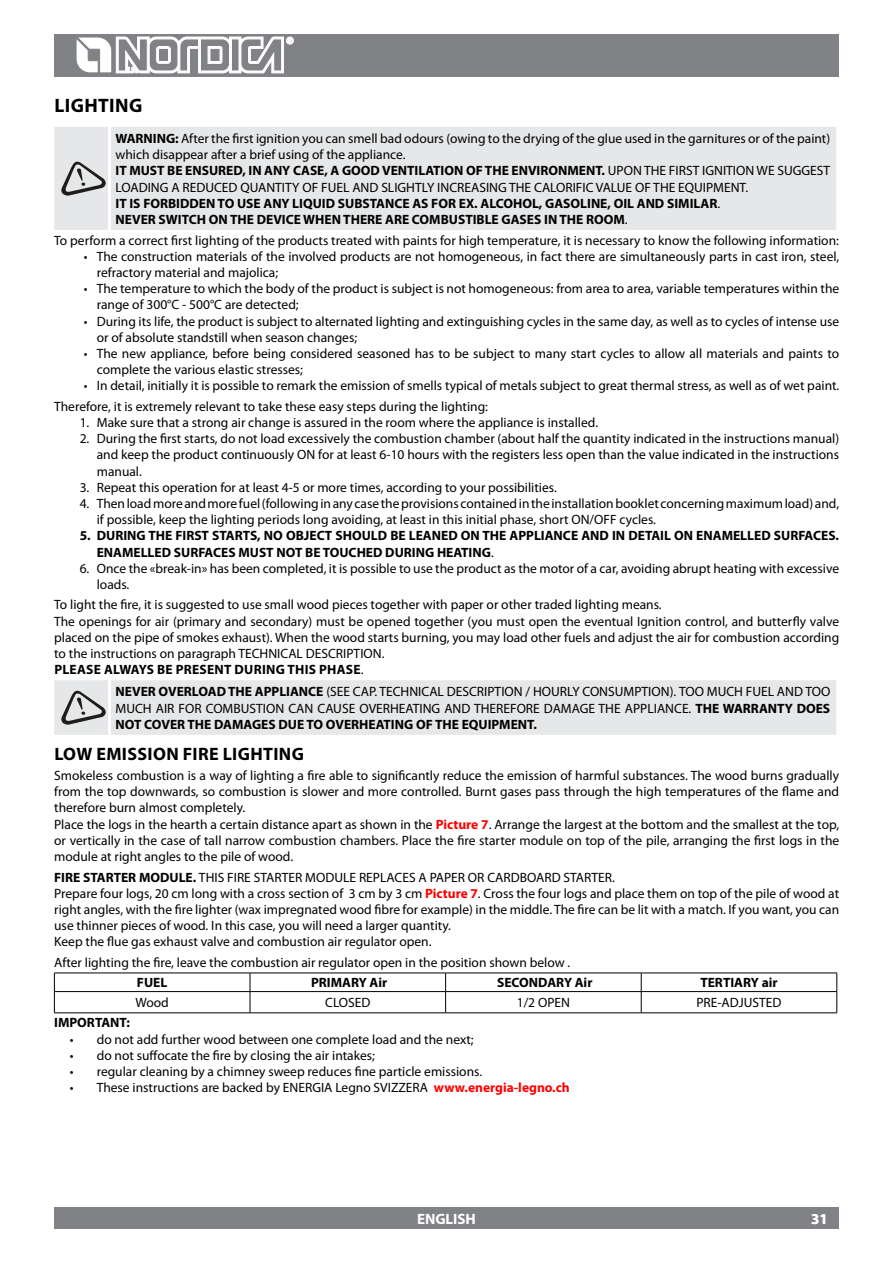
<style>
.page{position:relative;width:893px;height:1263px;background:#fff}
.page>*{position:absolute;margin:0;border:0;box-sizing:border-box;transform-origin:0 0}
.t1{font:700 19.5px "Myriad Pro";letter-spacing:.02em;color:#000}
.t2{font:700 18px "Myriad Pro";letter-spacing:.02em;color:#000}
.t3{font:700 15px "Myriad Pro";color:#fff}
.t4{font:13.5px/16.2px "Myriad Pro";color:#000}
.t5{font:700 13.5px/16.2px "Myriad Pro";color:#000}
.s1{font-weight:700}
.s2{font-weight:400}
.s3{font-weight:700;color:#f00}
</style>
<div class="page">
<div style="left:54px;top:34px;width:785px;height:43px;background:#808285"></div>
<svg style="left:76px;top:37px;width:217px;height:36px"></svg>
<div style="left:54px;top:1208px;width:785px;height:21px;background:#808285"></div>
<div style="left:54px;top:127px;width:782px;height:103px;background:#e6e7e8"></div>
<hr style="left:108px;top:127px;width:3px;height:103px;background:#fff">
<svg style="left:60px;top:160px;width:46px;height:37px;background:#b6b7b7"></svg>
<div style="left:54px;top:680px;width:782px;height:55px;background:#e6e7e8"></div>
<hr style="left:641px;top:973px;width:196px;height:1px;background:#000">
<hr style="left:641px;top:991px;width:196px;height:1px;background:#000">
<svg style="left:641px;top:973px;width:1px;height:39px"></svg>
<svg style="left:837px;top:973px;width:1px;height:40px"></svg>
<hr style="left:446px;top:973px;width:195px;height:1px;background:#000">
<hr style="left:446px;top:991px;width:195px;height:1px;background:#000">
<hr style="left:250px;top:1012px;width:196px;height:1px;background:#000">
<hr style="left:54px;top:973px;width:196px;height:1px;background:#000">
<hr style="left:250px;top:973px;width:196px;height:1px;background:#000">
<svg style="left:445px;top:973px;width:1px;height:40px"></svg>
<svg style="left:54px;top:973px;width:1px;height:39px"></svg>
<hr style="left:54px;top:991px;width:196px;height:1px;background:#000">
<hr style="left:54px;top:1012px;width:196px;height:1px;background:#000">
<svg style="left:250px;top:973px;width:1px;height:40px"></svg>
<hr style="left:250px;top:991px;width:196px;height:1px;background:#000">
<hr style="left:446px;top:1012px;width:195px;height:1px;background:#000">
<hr style="left:641px;top:1012px;width:196px;height:1px;background:#000">
<h1 class="t1" style="left:54px;top:93px;width:89px">LIGHTING</h1>
<p class="t4" style="left:115px;top:130px;width:716px"><span class="s1">WARNING:</span> After the first ignition you can smell bad odours (owing to the drying of the glue used in the garnitures or of the paint) which disappear after a brief using of the appliance.<br><span class="s1">IT MUST BE ENSURED, IN ANY CASE, A GOOD VENTILATION OF THE ENVIRONMENT.</span> UPON THE FIRST IGNITION WE SUGGEST LOADING A REDUCED QUANTITY OF FUEL AND SLIGHTLY INCREASING THE CALORIFIC VALUE OF THE EQUIPMENT.<br><span class="s1">IT IS FORBIDDEN TO USE ANY LIQUID SUBSTANCE AS FOR EX. ALCOHOL, GASOLINE, OIL AND SIMILAR</span>.<br><span class="s1">NEVER SWITCH ON THE DEVICE WHEN THERE ARE COMBUSTIBLE GASES IN THE ROOM</span>.</p>
<p class="t4" style="left:54px;top:232px;width:786px">To perform a correct first lighting of the products treated with paints for high temperature, it is necessary to know the following information:</p>
<p class="t4" style="left:97px;top:248px;width:744px;text-indent:-13px">• The construction materials of the involved products are not homogeneous, in fact there are simultaneously parts in cast iron, steel, refractory material and majolica;</p>
<p class="t4" style="left:97px;top:280px;width:744px;text-indent:-13px">• The temperature to which the body of the product is subject is not homogeneous: from area to area, variable temperatures within the range of 300°C - 500°C are detected;</p>
<p class="t4" style="left:97px;top:313px;width:744px;text-indent:-13px">• During its life, the product is subject to alternated lighting and extinguishing cycles in the same day, as well as to cycles of intense use or of absolute standstill when season changes;</p>
<p class="t4" style="left:97px;top:345px;width:744px;text-indent:-13px">• The new appliance, before being considered seasoned has to be subject to many start cycles to allow all materials and paints to complete the various elastic stresses;</p>
<p class="t4" style="left:54px;top:375px;width:787px;line-height:20.4px;text-indent:30px">• In detail, initially it is possible to remark the emission of smells typical of metals subject to great thermal stress, as well as of wet paint.<br>Therefore, it is extremely relevant to take these easy steps during the lighting:</p>
<p class="t4" style="left:80px;top:414px;width:520px">1. Make sure that a strong air change is assured in the room where the appliance is installed.</p>
<p class="t4" style="left:97px;top:430px;width:744px;text-align:justify;text-indent:-17px">2. During the first starts, do not load excessively the combustion chamber (about half the quantity indicated in the instructions manual) and keep the product continuously ON for at least 6-10 hours with the registers less open than the value indicated in the instructions manual.</p>
<p class="t4" style="left:80px;top:479px;width:479px">3. Repeat this operation for at least 4-5 or more times, according to your possibilities.</p>
<p class="t4" style="left:97px;top:495px;width:744px;text-indent:-17px">4. Then load more and more fuel (following in any case the provisions contained in the installation booklet concerning maximum load) and, if possible, keep the lighting periods long avoiding, at least in this initial phase, short ON/OFF cycles.</p>
<p class="t5" style="left:97px;top:527px;width:744px;text-indent:-17px">5. DURING THE FIRST STARTS, NO OBJECT SHOULD BE LEANED ON THE APPLIANCE AND IN DETAIL ON ENAMELLED SURFACES.<br>ENAMELLED SURFACES MUST NOT BE TOUCHED DURING HEATING<span class="s2">.</span></p>
<p class="t4" style="left:97px;top:560px;width:744px;text-indent:-17px">6. Once the «break-in» has been completed, it is possible to use the product as the motor of a car, avoiding abrupt heating with excessive loads.</p>
<p class="t4" style="left:54px;top:597px;width:787px">To light the fire, it is suggested to use small wood pieces together with paper or other traded lighting means.<br>The openings for air (primary and secondary) must be opened together (you must open the eventual Ignition control, and butterfly valve placed on the pipe of smokes exhaust). When the wood starts burning, you may load other fuels and adjust the air for combustion according to the instructions on paragraph TECHNICAL DESCRIPTION.</p>
<p class="t5" style="left:54px;top:661px;width:17px">Please</p>
<p class="t5" style="left:104px;top:661px;width:10px">always</p>
<p class="t5" style="left:157px;top:661px;width:28px">be present</p>
<p class="t5" style="left:235px;top:661px;width:10px">during</p>
<p class="t5" style="left:287px;top:661px;width:8px">this</p>
<p class="t5" style="left:319px;top:661px;width:10px">phase</p>
<p class="t4" style="left:115px;top:658px;width:716px;line-height:22px;text-indent:245px">.<br><span class="s1">NEVER OVERLOAD THE APPLIANCE</span> (SEE CAP. TECHNICAL DESCRIPTION / HOURLY CONSUMPTION). TOO MUCH FUEL AND TOO</p>
<p class="t4" style="left:115px;top:700px;width:716px">MUCH AIR FOR COMBUSTION CAN CAUSE OVERHEATING AND THEREFORE DAMAGE THE APPLIANCE. <span class="s1">THE WARRANTY DOES<br>NOT COVER THE DAMAGES DUE TO OVERHEATING OF THE EQUIPMENT.</span></p>
<h2 class="t2" style="left:54px;top:742px;width:138px">LOW EMISSION fire</h2>
<h2 class="t2" style="left:223px;top:742px;width:11px">lighting</h2>
<p class="t4" style="left:54px;top:767px;width:787px">Smokeless combustion is a way of lighting a fire able to significantly reduce the emission of harmful substances. The wood burns gradually from the top downwards, so combustion is slower and more controlled. Burnt gases pass through the high temperatures of the flame and therefore burn almost completely.<br>Place the logs in the hearth a certain distance apart as shown in the <span class="s3">Picture 7</span>. Arrange the largest at the bottom and the smallest at the top, or vertically in the case of tall narrow combustion chambers. Place the fire starter module on top of the pile, arranging the first logs in the module at right angles to the pile of wood.</p>
<p class="t4" style="left:54px;top:869px;width:786px"><span class="s1">FIRE STARTER MODULE.</span> THIS FIRE STARTER MODULE REPLACES A PAPER OR CARDBOARD STARTER.<br>Prepare four logs, 20 cm long with a cross section of 3 cm by 3 cm <span class="s3">Picture 7</span>. Cross the four logs and place them on top of the pile of wood at right angles, with the fire lighter (wax impregnated wood fibre for example) in the middle. The fire can be lit with a match. If you want, you can use thinner pieces of wood. In this case, you will need a larger quantity.<br>Keep the flue gas exhaust valve and combustion air regulator open.</p>
<p class="t4" style="left:54px;top:954px;width:518px">After lighting the fire, leave the combustion air regulator open in the position shown below .</p>
<p class="t5" style="left:137px;top:974px;width:32px">FUEL</p>
<p class="t5" style="left:311px;top:974px;width:78px">PRIMARY Air</p>
<p class="t5" style="left:497px;top:974px;width:97px">SECONDARY Air</p>
<p class="t5" style="left:700px;top:974px;width:79px">TERTIARY air</p>
<p class="t4" style="left:135px;top:994px;width:35px">Wood</p>
<p class="t4" style="left:325px;top:994px;width:47px">CLOSED</p>
<p class="t4" style="left:517px;top:994px;width:55px">1/2 OPEN</p>
<p class="t4" style="left:696px;top:994px;width:87px">PRE-ADJUSTED</p>
<p class="t5" style="left:54px;top:1014px;width:77px">IMPORTANT:</p>
<p class="t4" style="left:70px;top:1031px;width:406px">• do not add further wood between one complete load and the next;</p>
<p class="t4" style="left:70px;top:1047px;width:307px">• do not suffocate the fire by closing the air intakes;</p>
<p class="t4" style="left:70px;top:1063px;width:414px">• regular cleaning by a chimney sweep reduces fine particle emissions.</p>
<p class="t4" style="left:70px;top:1079px;width:502px">• These instructions are backed by ENERGIA Legno SVIZZERA <span class="s3">www.energia-legno.ch</span></p>
<p class="t3" style="left:417px;top:1209px;width:60px">ENGLISH</p>
<p class="t3" style="left:811px;top:1209px;width:18px">31</p>
</div>
